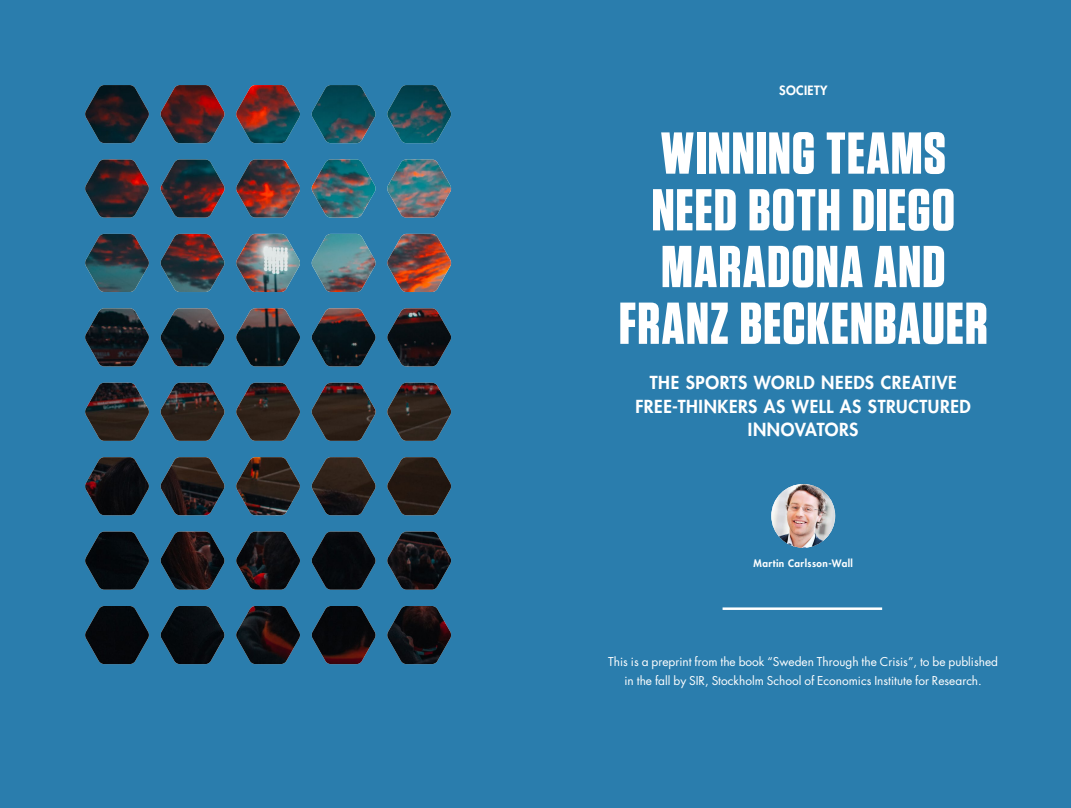
<style>
.page{position:relative;width:1071px;height:808px;background:#fff}
.page>*{position:absolute;margin:0;border:0;box-sizing:border-box;transform-origin:0 0}
.t1{font:700 59px/56.8px "Tungsten";letter-spacing:.02em;color:#fff;text-align:center}
.t2{font:800 17.5px/23.8px "Futura Std";letter-spacing:.03em;color:#fff;text-align:center}
.t3{font:800 12.5px "Futura Std";letter-spacing:.03em;color:#fff}
.t4{font:11.88px/18.8px "Futura Std";color:#fff;text-align:center}
.t5{font:800 10px "Futura Std";letter-spacing:.045em;color:#fff}
</style>
<div class="page">
<div style="left:0;top:0;width:1070px;height:808px;background:#2a7dad"></div>
<svg style="left:85px;top:308px;width:366px;height:356px"></svg>
<img style="left:85px;top:85px;width:366px;height:207px">
<img style="left:771px;top:484px;width:63px;height:64px;border-radius:32px">
<hr style="left:722px;top:607px;width:159px;height:3px;background:#fff">
<p class="t3" style="left:778px;top:83px;width:50px">SOCIETY</p>
<h1 class="t1" style="left:618px;top:127px;width:370px">WINNING TEAMS<br>NEED BOTH DIEGO<br>MARADONA AND<br>FRANZ BECKENBAUER</h1>
<h2 class="t2" style="left:635px;top:370px;width:337px">THE SPORTS WORLD NEEDS CREATIVE<br>FREE-THINKERS AS WELL AS STRUCTURED<br>INNOVATORS</h2>
<p class="t5" style="left:753px;top:557px;width:101px">Martin Carlsson-Wall</p>
<p class="t4" style="left:608px;top:653px;width:391px">This is a preprint from the book “Sweden Through the Crisis”, to be published in the fall by SIR, Stockholm School of Economics Institute for Research.</p>
</div>
